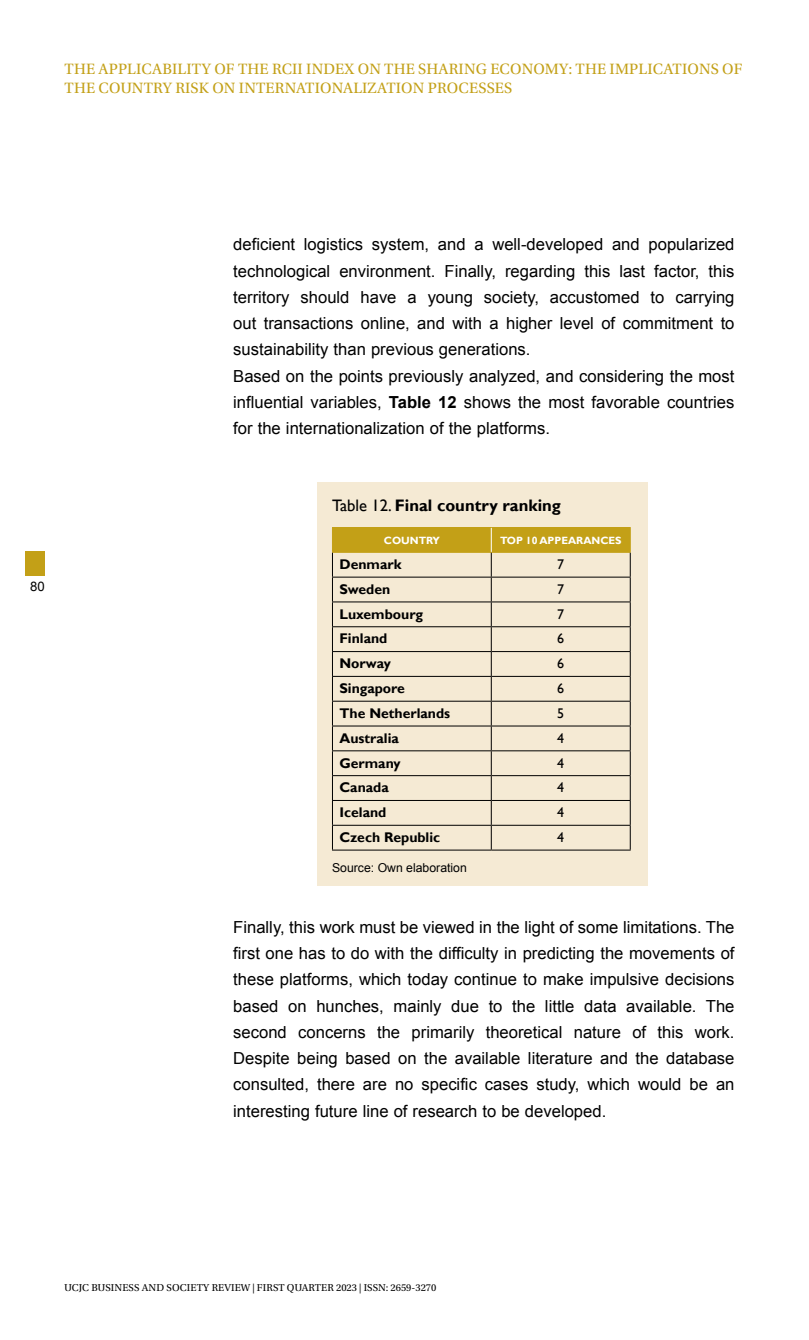
<style>
.page{position:relative;width:809px;height:1340px;background:#fff}
.page>*{position:absolute;margin:0;border:0;box-sizing:border-box;transform-origin:0 0}
.t1{font:16.62px/26.2px "Arial";color:#000}
.t2{font:700 16.62px "Gill Sans";color:#000}
.t3{font:15.75px/18.9px "Utopia Std";letter-spacing:.01em;color:#c3a017}
.t4{font:700 14px "Gill Sans";color:#000}
.t5{font:14px "Gill Sans";color:#000}
.t6{font:13.12px "Arial";color:#000}
.t7{font:12.25px "Arial";color:#000}
.t8{font:10.5px "Utopia Std";letter-spacing:.01em;color:#000}
.t9{font:700 10.5px "Gill Sans";color:#fff}
.s1{font-weight:700}
.s2{font-weight:400}
</style>
<div class="page">
<div style="left:25px;top:551px;width:20px;height:24px;background:#c3a017"></div>
<div style="left:317px;top:482px;width:330px;height:403px;background:#f5ead4"></div>
<hr style="left:332px;top:849px;width:159px;height:1px;background:#000">
<hr style="left:491px;top:849px;width:139px;height:1px;background:#000">
<svg style="left:332px;top:527px;width:299px;height:322px"></svg>
<p class="t3" style="left:65px;top:59px;width:679px">THE APPLICABILITY OF THE RCII INDEX ON THE SHARING ECONOMY: THE IMPLICATIONS OF<br>THE COUNTRY RISK ON INTERNATIONALIZATION PROCESSES</p>
<p class="t6" style="left:30px;top:577px;width:16px">80</p>
<p class="t1" style="left:233px;top:231px;width:503px">deficient logistics system, and a well-developed and popularized technological environment. Finally, regarding this last factor, this territory should have a young society, accustomed to carrying out transactions online, and with a higher level of commitment to sustainability than previous generations.<br>Based on the points previously analyzed, and considering the most influential variables, <span class="s1">Table 12</span> shows the most favorable countries for the internationalization of the platforms.</p>
<p class="t2" style="left:332px;top:496px;width:230px"><span class="s2">Table 12.</span> Final country ranking</p>
<p class="t9" style="left:384px;top:533px;width:57px">COUNTRY</p>
<p class="t9" style="left:500px;top:533px;width:123px">TOP 10 APPEARANCES</p>
<p class="t4" style="left:339px;top:556px;width:63px">Denmark</p>
<p class="t5" style="left:557px;top:556px;width:8px">7</p>
<p class="t4" style="left:339px;top:580px;width:52px">Sweden</p>
<p class="t5" style="left:557px;top:581px;width:8px">7</p>
<p class="t4" style="left:339px;top:605px;width:85px">Luxembourg</p>
<p class="t5" style="left:557px;top:605px;width:8px">7</p>
<p class="t4" style="left:339px;top:630px;width:49px">Finland</p>
<p class="t5" style="left:557px;top:630px;width:8px">6</p>
<p class="t4" style="left:339px;top:655px;width:53px">Norway</p>
<p class="t5" style="left:557px;top:655px;width:8px">6</p>
<p class="t4" style="left:339px;top:680px;width:67px">Singapore</p>
<p class="t5" style="left:557px;top:680px;width:8px">6</p>
<p class="t4" style="left:339px;top:704px;width:112px">The Netherlands</p>
<p class="t5" style="left:557px;top:705px;width:8px">5</p>
<p class="t4" style="left:339px;top:729px;width:61px">Australia</p>
<p class="t5" style="left:557px;top:730px;width:8px">4</p>
<p class="t4" style="left:339px;top:754px;width:63px">Germany</p>
<p class="t5" style="left:557px;top:754px;width:8px">4</p>
<p class="t4" style="left:339px;top:779px;width:51px">Canada</p>
<p class="t5" style="left:557px;top:779px;width:8px">4</p>
<p class="t4" style="left:339px;top:804px;width:48px">Iceland</p>
<p class="t5" style="left:557px;top:804px;width:8px">4</p>
<p class="t4" style="left:339px;top:828px;width:102px">Czech Republic</p>
<p class="t5" style="left:557px;top:829px;width:8px">4</p>
<p class="t7" style="left:332px;top:859px;width:136px">Source: Own elaboration</p>
<p class="t1" style="left:233px;top:914px;width:503px;text-align:justify">Finally, this work must be viewed in the light of some limitations. The first one has to do with the difficulty in predicting the movements of these platforms, which today continue to make impulsive decisions based on hunches, mainly due to the little data available. The second concerns the primarily theoretical nature of this work.<br>Despite being based on the available literature and the database consulted, there are no specific cases study, which would be an interesting future line of research to be developed.</p>
<p class="t8" style="left:64px;top:1281px;width:373px">UCJC BUSINESS AND SOCIETY REVIEW | FIRST QUARTER 2023 | ISSN: 2659-3270</p>
</div>
